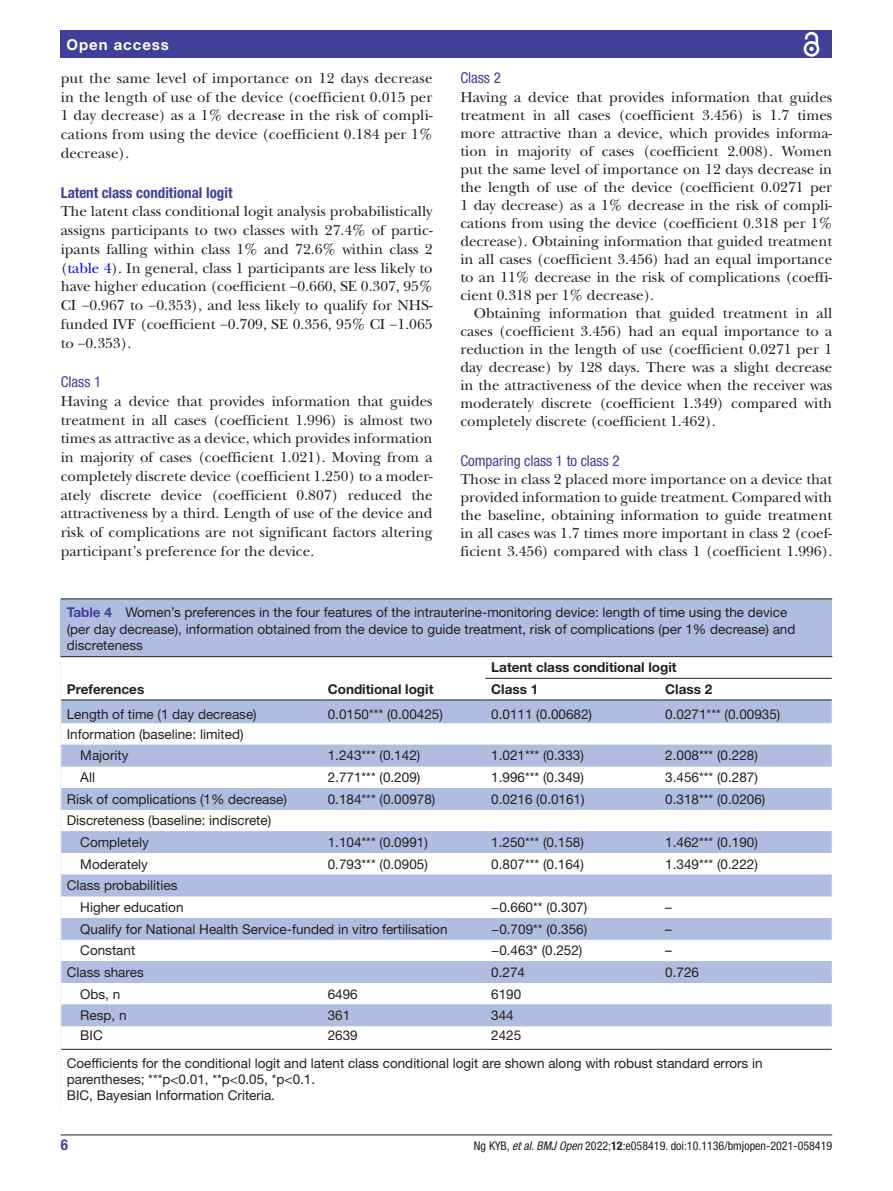
<style>
.page{position:relative;width:893px;height:1191px;background:#fff}
.page>*{position:absolute;margin:0;border:0;box-sizing:border-box;transform-origin:0 0}
.t1{font:15px/18px "New Baskerville";color:#231f20;text-align:justify}
.t2{font:condensed 15px "Helvetica Neue LT Std";color:#414099}
.t3{font:700 condensed 15px "Helvetica Neue LT Std";color:#414099}
.t4{font:700 15px "Helvetica Neue LT Std";letter-spacing:.065em;color:#fff}
.t5{font:13.5px/21.6px "Helvetica Neue LT Std";color:#231f20}
.t6{font:700 13.5px/21.6px "Helvetica Neue LT Std";color:#231f20}
.t7{font:condensed 12px "Helvetica Neue LT Std";color:#231f20}
.s1{color:#00f}
.s2{font-weight:700;color:#414099}
.s3{font-style:italic}
.s4{font-weight:700}
</style>
<div class="page">
<hr style="left:61px;top:1134px;width:771px;height:1px;background:#231f20">
<div style="left:61px;top:31px;width:771px;height:27px;background:#414099"></div>
<svg style="left:803px;top:31px;width:17px;height:26px"></svg>
<div style="left:61px;top:599px;width:771px;height:510px;background:#afbde1"></div>
<hr style="left:61px;top:598px;width:771px;height:1px;background:#231f20">
<div style="left:61px;top:657px;width:771px;height:452px;background:#fff"></div>
<svg style="left:61px;top:700px;width:771px;height:326px"></svg>
<hr style="left:61px;top:699px;width:261px;height:1px;background:#231f20">
<hr style="left:322px;top:699px;width:163px;height:1px;background:#231f20">
<hr style="left:61px;top:656px;width:261px;height:1px;background:#231f20">
<hr style="left:322px;top:656px;width:163px;height:1px;background:#231f20">
<hr style="left:485px;top:656px;width:174px;height:1px;background:#231f20">
<hr style="left:659px;top:656px;width:173px;height:1px;background:#231f20">
<hr style="left:485px;top:678px;width:174px;height:1px;background:#231f20">
<hr style="left:485px;top:699px;width:174px;height:1px;background:#231f20">
<hr style="left:659px;top:678px;width:173px;height:1px;background:#231f20">
<hr style="left:659px;top:699px;width:173px;height:1px;background:#231f20">
<hr style="left:61px;top:1049px;width:261px;height:1px;background:#231f20">
<hr style="left:322px;top:1049px;width:163px;height:1px;background:#231f20">
<hr style="left:485px;top:1049px;width:174px;height:1px;background:#231f20">
<hr style="left:659px;top:1049px;width:173px;height:1px;background:#231f20">
<svg style="left:60px;top:657px;width:1px;height:392px"></svg>
<hr style="left:67px;top:1083px;width:765px;height:2px;background:#fff">
<hr style="left:67px;top:1099px;width:765px;height:2px;background:#fff">
<p class="t4" style="left:66px;top:35px;width:104px">Open access</p>
<p class="t1" style="left:61px;top:69px;width:373px;line-height:18.8px">put the same level of importance on 12 days decrease in the length of use of the device (coefficient 0.015 per 1 day decrease) as a 1% decrease in the risk of compli&shy;cations from using the device (coefficient 0.184 per 1% decrease).</p>
<p class="t3" style="left:61px;top:183px;width:173px">Latent class conditional logit</p>
<p class="t1" style="left:61px;top:202px;width:373px;line-height:18.8px">The latent class conditional logit analysis probabilistically assigns participants to two classes with 27.4% of partic&shy;ipants falling within class 1% and 72.6% within class 2 (<span class="s1">table 4</span>). In general, class 1 participants are less likely to have higher education (coefficient −0.660, SE 0.307, 95% CI −0.967 to −0.353), and less likely to qualify for NHS&shy;funded IVF (coefficient −0.709, SE 0.356, 95% CI −1.065 to −0.353).</p>
<p class="t2" style="left:61px;top:373px;width:42px">Class 1</p>
<p class="t1" style="left:61px;top:392px;width:373px;line-height:18.8px">Having a device that provides information that guides treatment in all cases (coefficient 1.996) is almost two times as attractive as a device, which provides information in majority of cases (coefficient 1.021). Moving from a completely discrete device (coefficient 1.250) to a moder&shy;ately discrete device (coefficient 0.807) reduced the attractiveness by a third. Length of use of the device and risk of complications are not significant factors altering participant’s preference for the device.</p>
<p class="t2" style="left:460px;top:69px;width:42px">Class 2</p>
<p class="t1" style="left:460px;top:88px;width:373px">Having a device that provides information that guides treatment in all cases (coefficient 3.456) is 1.7 times more attractive than a device, which provides informa&shy;tion in majority of cases (coefficient 2.008). Women put the same level of importance on 12 days decrease in the length of use of the device (coefficient 0.0271 per 1 day decrease) as a 1% decrease in the risk of compli&shy;cations from using the device (coefficient 0.318 per 1% decrease). Obtaining information that guided treatment in all cases (coefficient 3.456) had an equal importance to an 11% decrease in the risk of complications (coeffi&shy;cient 0.318 per 1% decrease).</p>
<p class="t1" style="left:460px;top:304px;width:373px;text-indent:13px">Obtaining information that guided treatment in all cases (coefficient 3.456) had an equal importance to a reduction in the length of use (coefficient 0.0271 per 1 day decrease) by 128 days. There was a slight decrease in the attractiveness of the device when the receiver was moderately discrete (coefficient 1.349) compared with completely discrete (coefficient 1.462).</p>
<p class="t2" style="left:460px;top:452px;width:161px">Comparing class 1 to class 2</p>
<p class="t1" style="left:460px;top:470px;width:373px">Those in class 2 placed more importance on a device that provided information to guide treatment. Compared with the baseline, obtaining information to guide treatment in all cases was 1.7 times more important in class 2 (coef&shy;ficient 3.456) compared with class 1 (coefficient 1.996).</p>
<p class="t5" style="left:67px;top:604px;width:730px;line-height:16.5px"><span class="s2">Table 4</span> Women’s preferences in the four features of the intrauterine-monitoring device: length of time using the device (per day decrease), information obtained from the device to guide treatment, risk of complications (per 1% decrease) and discreteness</p>
<p class="t6" style="left:67px;top:678px;width:79px">Preferences</p>
<p class="t6" style="left:328px;top:678px;width:107px">Conditional logit</p>
<p class="t6" style="left:491px;top:656px;width:187px">Latent class conditional logit<br>Class 1</p>
<p class="t6" style="left:665px;top:678px;width:48px">Class 2</p>
<p class="t5" style="left:67px;top:703px;width:192px">Length of time (1 day decrease)</p>
<p class="t5" style="left:328px;top:703px;width:117px">0.0150*** (0.00425)</p>
<p class="t5" style="left:491px;top:703px;width:102px">0.0111 (0.00682)</p>
<p class="t5" style="left:665px;top:703px;width:117px">0.0271*** (0.00935)</p>
<p class="t5" style="left:80px;top:723px;width:165px;text-indent:-14px">Information (baseline: limited)<br>Majority</p>
<p class="t5" style="left:328px;top:744px;width:94px">1.243*** (0.142)</p>
<p class="t5" style="left:491px;top:744px;width:94px">1.021*** (0.333)</p>
<p class="t5" style="left:665px;top:744px;width:94px">2.008*** (0.228)</p>
<p class="t5" style="left:80px;top:766px;width:16px">All</p>
<p class="t5" style="left:328px;top:766px;width:94px">2.771*** (0.209)</p>
<p class="t5" style="left:491px;top:766px;width:94px">1.996*** (0.349)</p>
<p class="t5" style="left:665px;top:766px;width:94px">3.456*** (0.287)</p>
<p class="t5" style="left:67px;top:788px;width:222px">Risk of complications (1% decrease)</p>
<p class="t5" style="left:328px;top:788px;width:109px">0.184*** (0.00978)</p>
<p class="t5" style="left:491px;top:788px;width:95px">0.0216 (0.0161)</p>
<p class="t5" style="left:665px;top:788px;width:102px">0.318*** (0.0206)</p>
<p class="t5" style="left:80px;top:809px;width:193px;text-indent:-14px">Discreteness (baseline: indiscrete)<br>Completely</p>
<p class="t5" style="left:328px;top:831px;width:102px">1.104*** (0.0991)</p>
<p class="t5" style="left:491px;top:831px;width:94px">1.250*** (0.158)</p>
<p class="t5" style="left:665px;top:831px;width:94px">1.462*** (0.190)</p>
<p class="t5" style="left:80px;top:853px;width:69px">Moderately</p>
<p class="t5" style="left:328px;top:853px;width:102px">0.793*** (0.0905)</p>
<p class="t5" style="left:491px;top:853px;width:94px">0.807*** (0.164)</p>
<p class="t5" style="left:665px;top:853px;width:94px">1.349*** (0.222)</p>
<p class="t5" style="left:80px;top:874px;width:105px;text-indent:-14px">Class probabilities<br>Higher education</p>
<p class="t5" style="left:491px;top:896px;width:97px">−0.660** (0.307)</p>
<p class="t5" style="left:665px;top:896px;width:8px">–</p>
<p class="t5" style="left:80px;top:917px;width:369px">Qualify for National Health Service-funded in vitro fertilisation</p>
<p class="t5" style="left:491px;top:917px;width:97px">−0.709** (0.356)</p>
<p class="t5" style="left:665px;top:917px;width:8px">–</p>
<p class="t5" style="left:80px;top:939px;width:57px">Constant</p>
<p class="t5" style="left:491px;top:939px;width:93px">−0.463* (0.252)</p>
<p class="t5" style="left:665px;top:939px;width:8px">–</p>
<p class="t5" style="left:67px;top:961px;width:79px">Class shares</p>
<p class="t5" style="left:491px;top:961px;width:35px">0.274</p>
<p class="t5" style="left:665px;top:961px;width:35px">0.726</p>
<p class="t5" style="left:80px;top:982px;width:42px">Obs, n</p>
<p class="t5" style="left:328px;top:982px;width:32px">6496</p>
<p class="t5" style="left:491px;top:982px;width:32px">6190</p>
<p class="t5" style="left:80px;top:1004px;width:48px">Resp, n</p>
<p class="t5" style="left:328px;top:1004px;width:24px">361</p>
<p class="t5" style="left:491px;top:1004px;width:24px">344</p>
<p class="t5" style="left:80px;top:1024px;width:24px">BIC</p>
<p class="t5" style="left:328px;top:1024px;width:32px">2639</p>
<p class="t5" style="left:67px;top:1021px;width:697px;line-height:27.6px;text-indent:425px">2425<br>Coefficients for the conditional logit and latent class conditional logit are shown along with robust standard errors in</p>
<p class="t5" style="left:67px;top:1071px;width:250px;line-height:16.2px">parentheses; ***p&lt;0.01, **p&lt;0.05, *p&lt;0.1.<br>BIC, Bayesian Information Criteria.</p>
<p class="t3" style="left:61px;top:1135px;width:9px">6</p>
<p class="t7" style="left:474px;top:1138px;width:360px">Ng KYB, <span class="s3">et al</span>. <span class="s3">BMJ Open</span> 2022;<span class="s4">12</span>:e058419. doi:10.1136/bmjopen-2021-058419</p>
</div>
